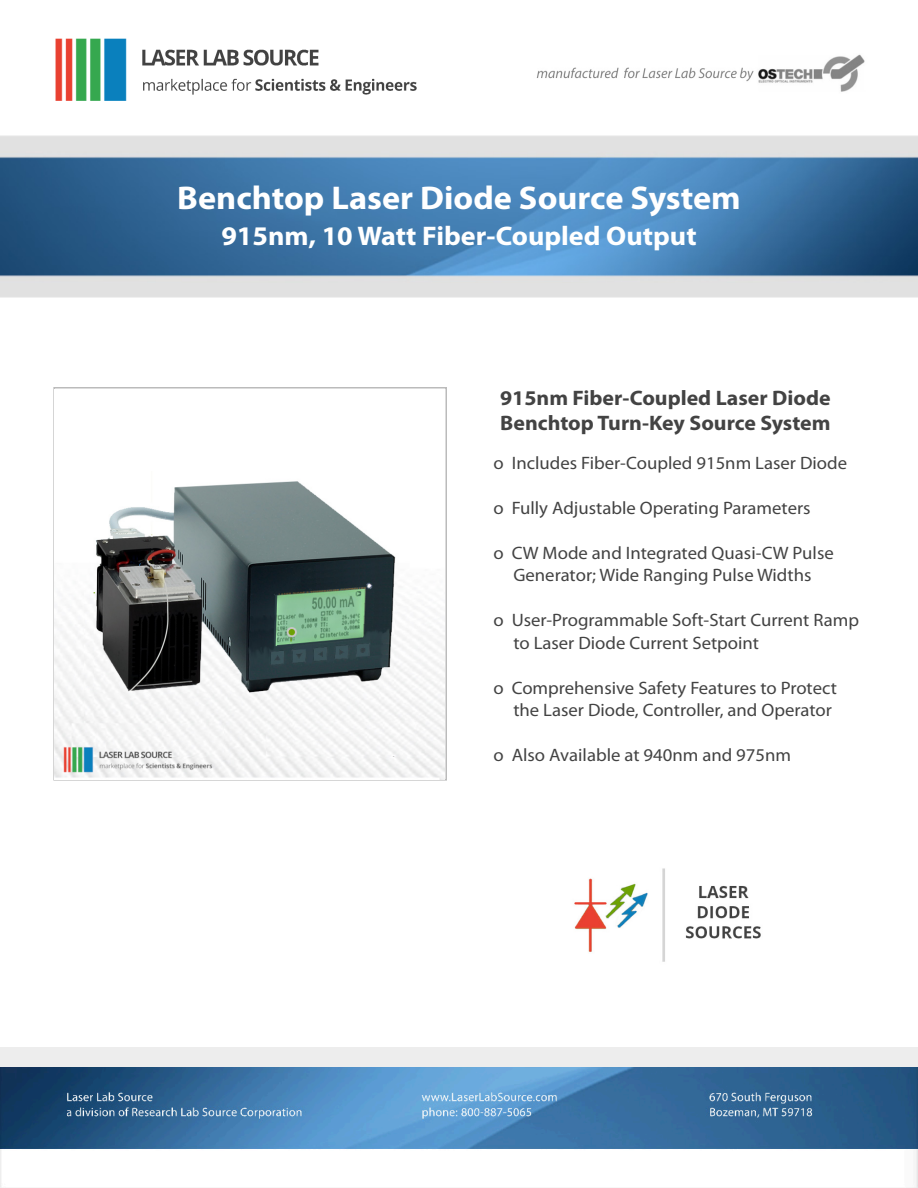
<style>
.page{position:relative;width:918px;height:1188px;background:#fff}
.page>*{position:absolute;margin:0;border:0;box-sizing:border-box;transform-origin:0 0}
.t1{font:700 33px "Myriad Pro";color:#fff;scale:1.04 1}
.t2{font:700 27px "Myriad Pro";color:#fff;scale:1.04 1}
.t3{font:700 21px "Myriad Pro";color:#434343;scale:1.04 1}
.t4{font:18px "Myriad Pro";color:#434343;scale:1.04 1}
</style>
<div class="page">
<img style="left:0;top:135px;width:918px;height:162px">
<img style="left:0;top:1066px;width:918px;height:122px">
<div style="left:53px;top:387px;width:394px;height:394px;border:2px solid #bbb"></div>
<img style="left:55px;top:38px;width:362px;height:63px">
<img style="left:536px;top:54px;width:329px;height:38px">
<div style="left:0;top:1047px;width:918px;height:19px;background:#ededed"></div>
<img style="left:574px;top:868px;width:187px;height:94px">
<img style="left:55px;top:389px;width:390px;height:390px">
<p class="t1" style="left:177px;top:179px;width:543px">Benchtop Laser Diode Source System</p>
<p class="t2" style="left:221px;top:220px;width:458px">915nm, 10 Watt Fiber-Coupled Output</p>
<p class="t3" style="left:500px;top:386px;width:319px">915nm Fiber-Coupled Laser Diode</p>
<p class="t3" style="left:500px;top:411px;width:319px">Benchtop Turn-Key Source System</p>
<p class="t4" style="left:494px;top:451px;width:341px">ο Includes Fiber-Coupled 915nm Laser Diode</p>
<p class="t4" style="left:494px;top:496px;width:306px">ο Fully Adjustable Operating Parameters</p>
<p class="t4" style="left:494px;top:541px;width:329px">ο CW Mode and Integrated Quasi-CW Pulse</p>
<p class="t4" style="left:513px;top:564px;width:288px">Generator; Wide Ranging Pulse Widths</p>
<p class="t4" style="left:494px;top:609px;width:353px">ο User-Programmable Soft-Start Current Ramp</p>
<p class="t4" style="left:513px;top:631px;width:238px">to Laser Diode Current Setpoint</p>
<p class="t4" style="left:494px;top:676px;width:332px">ο Comprehensive Safety Features to Protect</p>
<p class="t4" style="left:513px;top:699px;width:308px">the Laser Diode, Controller, and Operator</p>
<p class="t4" style="left:494px;top:744px;width:288px">ο Also Available at 940nm and 975nm</p>
</div>
